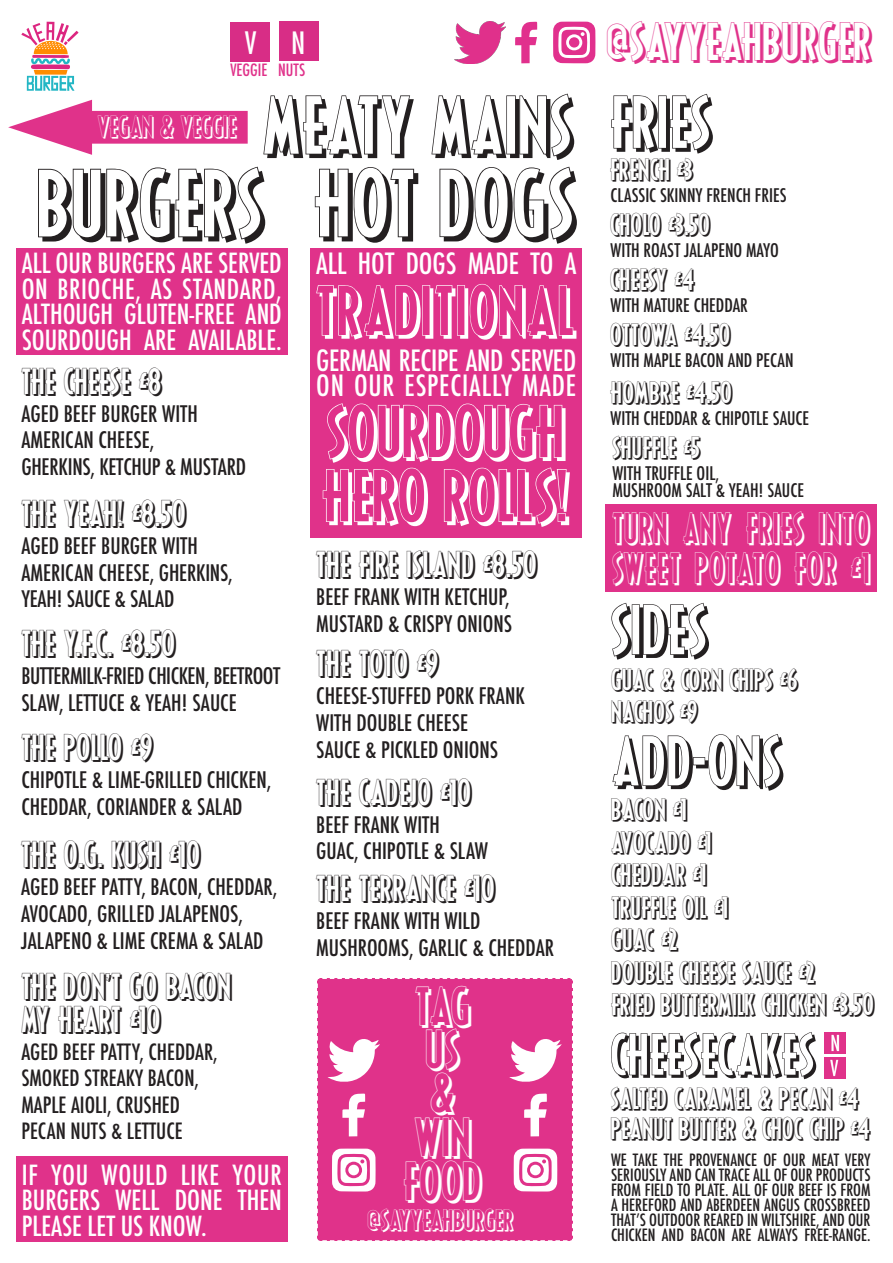
<style>
.page{position:relative;width:893px;height:1263px;background:#fff}
.page>*{position:absolute;margin:0;border:0;box-sizing:border-box;transform-origin:0 0}
.t1{font:85.5px "Ricks American NF";letter-spacing:.01em;color:#231f20}
.t2{font:73.65px "Ricks American NF";color:#231f20}
.t3{font:66.3px "Ricks American NF";color:#231f20}
.t4{font:66px/64.2px "Ricks American NF";color:#fff}
.t5{font:63px/131.1px "Ricks American NF";color:#231f20}
.t6{font:63px "Ricks American NF";letter-spacing:.025em;color:#fff}
.t7{font:52.5px "Ricks American NF";color:#231f20}
.t8{font:48.6px/43.8px "Ricks American NF";color:#fff;text-align:center}
.t9{font:48px "Ricks American NF";color:#e0328a}
.t10{font:39px/40.5px "Ricks American NF";letter-spacing:.03em;color:#fff;scale:.9 1}
.t11{font:33px/33.2px "Ricks American NF";color:#231f20}
.t12{font:condensed 30.3px "Futura LT";color:#fff}
.t13{font:500 condensed 28.5px/25.2px "Futura";color:#fff}
.t14{font:27.6px/32.4px "Ricks American NF";color:#231f20}
.t15{font:27.45px/29.7px "Ricks American NF";color:#231f20}
.t16{font:27.15px/32.2px "Ricks American NF";letter-spacing:-.01em;color:#231f20}
.t17{font:500 condensed 27px/25.5px "Futura";color:#fff;text-align:justify}
.t18{font:27px "Ricks American NF";color:#fff}
.t19{font:26.4px "Ricks American NF";color:#fff}
.t20{font:500 condensed 22.2px/26.7px "Futura";color:#231f20}
.t21{font:500 condensed 22.2px/26.7px "Futura";letter-spacing:-.02em;color:#231f20}
.t22{font:500 condensed 21.9px/26.2px "Futura";color:#231f20}
.t23{font:500 condensed 18.3px/17.4px "Futura";color:#231f20}
.t24{font:500 condensed 16.5px/15px "Futura";color:#231f20;text-align:justify}
.t25{font:500 condensed 16.5px "Futura";color:#e0328a}
.s1{font-size:30.15px}
</style>
<div class="page">
<svg style="left:8px;top:100px;width:240px;height:55px"></svg>
<img style="left:825px;top:1057px;width:21px;height:21px">
<img style="left:825px;top:1032px;width:21px;height:21px">
<svg style="left:515px;top:22px;width:22px;height:41px"></svg>
<svg style="left:553px;top:22px;width:42px;height:41px"></svg>
<div style="left:569px;top:37px;width:10px;height:11px;background:#e1308d;border-radius:50%"></div>
<img style="left:455px;top:22px;width:51px;height:41px">
<div style="left:310px;top:248px;width:271px;height:290px;background:#e0328a"></div>
<div style="left:606px;top:505px;width:271px;height:87px;background:#e0328a"></div>
<svg style="left:21px;top:22px;width:58px;height:69px"></svg>
<div style="left:16px;top:248px;width:272px;height:107px;background:#e0328a"></div>
<div style="left:16px;top:1157px;width:272px;height:85px;background:#e0328a"></div>
<svg style="left:317px;top:978px;width:256px;height:263px;background:#e34c98"></svg>
<div style="left:230px;top:22px;width:40px;height:39px;background:#d82d86"></div>
<div style="left:279px;top:22px;width:39px;height:39px;background:#d82d86"></div>
<h3 class="t12" style="left:245px;top:24px;width:62px">V <span class="s1">N</span></h3>
<p class="t25" style="left:230px;top:59px;width:77px">VEGGIE NUTS</p>
<h2 class="t2" style="left:263px;top:80px;width:312px">MEATY MAINS</h2>
<h1 class="t1" style="left:38px;top:151px;width:540px">BURGERS HOT DOGS</h1>
<p class="t18" style="left:98px;top:110px;width:141px">VEGAN &amp; VEGGIE</p>
<p class="t17" style="left:22px;top:251px;width:262px">ALL OUR BURGERS ARE SERVED ON BRIOCHE, AS STANDARD, ALTHOUGH GLUTEN-FREE AND SOURDOUGH ARE AVAILABLE.</p>
<h3 class="t11" style="left:21px;top:365px;width:143px">THE CHEESE £8</h3>
<p class="t20" style="left:21px;top:400px;width:226px">AGED BEEF BURGER WITH<br>AMERICAN CHEESE,<br>GHERKINS, KETCHUP &amp; MUSTARD</p>
<h3 class="t11" style="left:21px;top:498px;width:167px">THE YEAH! £8.50</h3>
<p class="t20" style="left:21px;top:533px;width:213px">AGED BEEF BURGER WITH<br>AMERICAN CHEESE, GHERKINS,<br>YEAH! SAUCE &amp; SALAD</p>
<h3 class="t11" style="left:21px;top:628px;width:156px">THE Y.F.C. £8.50</h3>
<p class="t21" style="left:21px;top:663px;width:261px">BUTTERMILK-FRIED CHICKEN, BEETROOT<br>SLAW, LETTUCE &amp; YEAH! SAUCE</p>
<h3 class="t11" style="left:21px;top:732px;width:134px">THE POLLO £9</h3>
<p class="t20" style="left:21px;top:767px;width:251px">CHIPOTLE &amp; LIME-GRILLED CHICKEN,<br>CHEDDAR, CORIANDER &amp; SALAD</p>
<h3 class="t11" style="left:21px;top:839px;width:181px">THE O.G. KUSH £10</h3>
<p class="t20" style="left:21px;top:874px;width:258px">AGED BEEF PATTY, BACON, CHEDDAR,<br>AVOCADO, GRILLED JALAPENOS,<br>JALAPENO &amp; LIME CREMA &amp; SALAD</p>
<h3 class="t11" style="left:21px;top:971px;width:212px">THE DON’T GO BACON<br>MY HEART £10</h3>
<p class="t22" style="left:21px;top:1039px;width:198px">AGED BEEF PATTY, CHEDDAR,<br>SMOKED STREAKY BACON,<br>MAPLE AIOLI, CRUSHED<br>PECAN NUTS &amp; LETTUCE</p>
<p class="t17" style="left:22px;top:1162px;width:262px">IF YOU WOULD LIKE YOUR BURGERS WELL DONE THEN PLEASE LET US KNOW.</p>
<p class="t13" style="left:316px;top:251px;width:262px">ALL HOT DOGS MADE TO A</p>
<h3 class="t6" style="left:316px;top:272px;width:262px">TRADITIONAL</h3>
<p class="t13" style="left:316px;top:348px;width:262px">GERMAN RECIPE AND SERVED<br>ON OUR ESPECIALLY MADE</p>
<h3 class="t4" style="left:323px;top:402px;width:249px">SOURDOUGH<br>HERO ROLLS!</h3>
<h3 class="t11" style="left:316px;top:549px;width:223px">THE FIRE ISLAND £8.50</h3>
<p class="t20" style="left:316px;top:584px;width:197px">BEEF FRANK WITH KETCHUP,<br>MUSTARD &amp; CRISPY ONIONS</p>
<h3 class="t11" style="left:316px;top:648px;width:125px">THE TOTO £9</h3>
<p class="t20" style="left:316px;top:683px;width:210px">CHEESE-STUFFED PORK FRANK<br>WITH DOUBLE CHEESE<br>SAUCE &amp; PICKLED ONIONS</p>
<h3 class="t11" style="left:316px;top:777px;width:157px">THE CADEJO £10</h3>
<p class="t20" style="left:316px;top:811px;width:173px">BEEF FRANK WITH<br>GUAC, CHIPOTLE &amp; SLAW</p>
<h3 class="t11" style="left:316px;top:873px;width:181px">THE TERRANCE £10</h3>
<p class="t20" style="left:316px;top:908px;width:239px">BEEF FRANK WITH WILD<br>MUSHROOMS, GARLIC &amp; CHEDDAR</p>
<h3 class="t8" style="left:404px;top:986px;width:80px">TAG<br>US<br>&amp;<br>WIN<br>FOOD</h3>
<p class="t19" style="left:368px;top:1203px;width:148px">@SAYYEAHBURGER</p>
<h3 class="t9" style="left:607px;top:11px;width:267px">@SAYYEAHBURGER</h3>
<h3 class="t3" style="left:611px;top:81px;width:103px">FRIES</h3>
<p class="t15" style="left:610px;top:156px;width:85px">FRENCH £3</p>
<p class="t23" style="left:610px;top:187px;width:177px">CLASSIC SKINNY FRENCH FRIES</p>
<p class="t15" style="left:610px;top:211px;width:102px">CHOLO £3.50</p>
<p class="t23" style="left:610px;top:242px;width:170px">WITH ROAST JALAPENO MAYO</p>
<p class="t15" style="left:610px;top:266px;width:86px">CHEESY £4</p>
<p class="t23" style="left:610px;top:297px;width:139px">WITH MATURE CHEDDAR</p>
<p class="t15" style="left:610px;top:321px;width:122px">OTTOWA £4.50</p>
<p class="t23" style="left:610px;top:352px;width:185px">WITH MAPLE BACON AND PECAN</p>
<p class="t15" style="left:610px;top:378px;width:124px">HOMBRE £4.50</p>
<p class="t23" style="left:610px;top:409px;width:200px">WITH CHEDDAR &amp; CHIPOTLE SAUCE</p>
<p class="t15" style="left:612px;top:434px;width:90px">SHUFFLE £5</p>
<p class="t23" style="left:612px;top:465px;width:193px">WITH TRUFFLE OIL,<br>MUSHROOM SALT &amp; YEAH! SAUCE</p>
<h3 class="t10" style="left:612px;top:509px;width:288px">TURN ANY FRIES INTO<br>SWEET POTATO FOR £1</h3>
<h3 class="t5" style="left:611px;top:567px;width:173px">SIDES<br>ADD-ONS</h3>
<p class="t14" style="left:611px;top:794px;width:102px">BACON £1<br>AVOCAD0 £1</p>
<p class="t16" style="left:611px;top:664px;width:189px">GUAC &amp; CORN CHIPS £6<br>NACHOS £9</p>
<p class="t14" style="left:611px;top:859px;width:97px">CHEDDAR £1</p>
<p class="t14" style="left:611px;top:892px;width:119px">TRUFFLE OIL £1<br>GUAC £2</p>
<p class="t14" style="left:611px;top:957px;width:206px">DOUBLE CHEESE SAUCE £2</p>
<p class="t14" style="left:611px;top:989px;width:265px">FRIED BUTTERMILK CHICKEN £3.50</p>
<h3 class="t7" style="left:611px;top:1022px;width:207px">CHEESECAKES</h3>
<p class="t15" style="left:611px;top:1084px;width:261px">SALTED CARAMEL &amp; PECAN £4<br>PEANUT BUTTER &amp; CHOC CHIP £4</p>
<p class="t24" style="left:611px;top:1152px;width:261px">WE TAKE THE PROVENANCE OF OUR MEAT VERY SERIOUSLY AND CAN TRACE ALL OF OUR PRODUCTS FROM FIELD TO PLATE. ALL OF OUR BEEF IS FROM A HEREFORD AND ABERDEEN ANGUS CROSSBREED THAT’S OUTDOOR REARED IN WILTSHIRE, AND OUR CHICKEN AND BACON ARE ALWAYS FREE-RANGE.</p>
</div>
